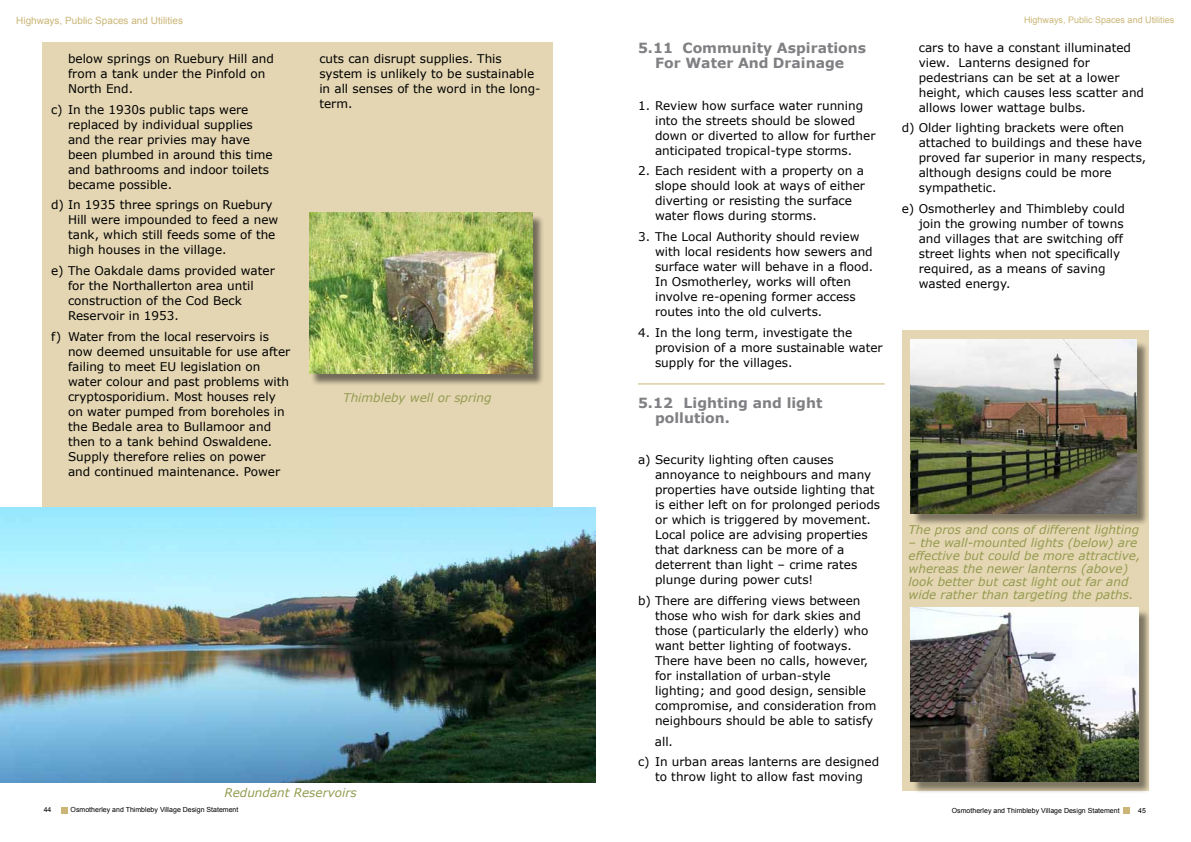
<style>
.page{position:relative;width:1191px;height:842px;background:#fff}
.page>*{position:absolute;margin:0;border:0;box-sizing:border-box;transform-origin:0 0}
.t1{font:700 14px/15px "Verdana";color:#807f83;text-align:center}
.t2{font:12px/15px "Verdana";color:#000}
.t3{font:italic 12px/13px "Verdana";color:#949b50}
.t4{font:10px "Arial";color:#cbb677}
.t5{font:9px "Arial";color:#cbb677}
.t6{font:7px "Arial";color:#000}
</style>
<div class="page">
<svg style="left:1124px;top:808px;width:6px;height:6px"></svg>
<svg style="left:62px;top:807px;width:6px;height:6px"></svg>
<div style="left:43px;top:43px;width:510px;height:730px;background:#e4d6b3"></div>
<div style="left:901px;top:330px;width:247px;height:460px;background:#e4d6b3"></div>
<hr style="left:638px;top:383px;width:246px;height:1px;background:#cbb677">
<div style="left:311px;top:214px;width:233px;height:172px;background:#000;opacity:.5"></div>
<img style="left:309px;top:213px;width:223px;height:161px">
<div style="left:912px;top:341px;width:237px;height:184px;background:#000;opacity:.45"></div>
<img style="left:910px;top:340px;width:226px;height:173px">
<div style="left:912px;top:609px;width:239px;height:184px;background:#000;opacity:.45"></div>
<img style="left:910px;top:608px;width:228px;height:173px">
<img style="left:0;top:507px;width:595px;height:276px">
<p class="t4" style="left:16px;top:14px;width:168px">Highways, Public Spaces and Utilities</p>
<p class="t5" style="left:1024px;top:14px;width:152px">Highways, Public Spaces and Utilities</p>
<p class="t2" style="left:68px;top:51px;width:207px">below springs on Ruebury Hill and from a tank under the Pinfold on<br>North End.</p>
<p class="t2" style="left:68px;top:102px;width:206px;text-indent:-17px">c) In the 1930s public taps were replaced by individual supplies and the rear privies may have been plumbed in around this time and bathrooms and indoor toilets became possible.</p>
<p class="t2" style="left:68px;top:197px;width:212px;text-indent:-17px">d) In 1935 three springs on Ruebury<br>Hill were impounded to feed a new tank, which still feeds some of the high houses in the village.</p>
<p class="t2" style="left:68px;top:263px;width:208px;text-indent:-17px">e) The Oakdale dams provided water for the Northallerton area until construction of the Cod Beck<br>Reservoir in 1953.</p>
<p class="t2" style="left:68px;top:329px;width:224px;text-indent:-17px">f) Water from the local reservoirs is now deemed unsuitable for use after failing to meet EU legislation on water colour and past problems with cryptosporidium. Most houses rely on water pumped from boreholes in the Bedale area to Bullamoor and then to a tank behind Oswaldene.<br>Supply therefore relies on power and continued maintenance. Power</p>
<p class="t2" style="left:319px;top:51px;width:223px">cuts can disrupt supplies. This system is unlikely to be sustainable in all senses of the word in the long&shy;term.</p>
<p class="t3" style="left:343px;top:391px;width:150px">Thimbleby well or spring</p>
<p class="t3" style="left:224px;top:786px;width:134px">Redundant Reservoirs</p>
<p class="t1" style="left:638px;top:40px;width:229px">5.11 Community Aspirations<br>For Water And Drainage</p>
<p class="t2" style="left:655px;top:98px;width:222px;text-indent:-17px">1. Review how surface water running into the streets should be slowed down or diverted to allow for further anticipated tropical-type storms.</p>
<p class="t2" style="left:655px;top:163px;width:211px;text-indent:-17px">2. Each resident with a property on a slope should look at ways of either diverting or resisting the surface water flows during storms.</p>
<p class="t2" style="left:655px;top:229px;width:220px;text-indent:-17px">3. The Local Authority should review with local residents how sewers and surface water will behave in a flood.<br>In Osmotherley, works will often involve re-opening former access routes into the old culverts.</p>
<p class="t2" style="left:655px;top:325px;width:229px;text-indent:-17px">4. In the long term, investigate the provision of a more sustainable water supply for the villages.</p>
<p class="t1" style="left:655px;top:395px;width:169px;text-align:left;text-indent:-17px">5.12 Lighting and light pollution.</p>
<p class="t2" style="left:655px;top:452px;width:227px;text-indent:-17px">a) Security lighting often causes annoyance to neighbours and many properties have outside lighting that is either left on for prolonged periods or which is triggered by movement.<br>Local police are advising properties that darkness can be more of a deterrent than light – crime rates plunge during power cuts!</p>
<p class="t2" style="left:655px;top:593px;width:223px;text-indent:-17px">b) There are differing views between those who wish for dark skies and those (particularly the elderly) who want better lighting of footways.<br>There have been no calls, however, for installation of urban-style lighting; and good design, sensible compromise, and consideration from neighbours should be able to satisfy</p>
<p class="t2" style="left:655px;top:734px;width:20px">all.</p>
<p class="t2" style="left:638px;top:754px;width:243px;text-align:center">c) In urban areas lanterns are designed to throw light to allow fast moving</p>
<p class="t2" style="left:918px;top:40px;width:227px">cars to have a constant illuminated view. Lanterns designed for pedestrians can be set at a lower height, which causes less scatter and allows lower wattage bulbs.</p>
<p class="t2" style="left:918px;top:120px;width:229px;text-indent:-17px">d) Older lighting brackets were often attached to buildings and these have proved far superior in many respects, although designs could be more sympathetic.</p>
<p class="t2" style="left:918px;top:201px;width:208px;text-indent:-17px">e) Osmotherley and Thimbleby could join the growing number of towns and villages that are switching off street lights when not specifically required, as a means of saving wasted energy.</p>
<p class="t3" style="left:908px;top:523px;width:232px">The pros and cons of different lighting</p>
<p class="t3" style="left:908px;top:536px;width:233px">– the wall-mounted lights (below) are effective but could be more attractive, whereas the newer lanterns (above) look better but cast light out far and wide rather than targeting the paths.</p>
<p class="t6" style="left:71px;top:805px;width:169px">Osmotherley and Thimbleby Village Design Statement</p>
<p class="t6" style="left:951px;top:806px;width:169px">Osmotherley and Thimbleby Village Design Statement</p>
<p class="t6" style="left:44px;top:805px;width:9px">44</p>
<p class="t6" style="left:1138px;top:806px;width:9px">45</p>
</div>
